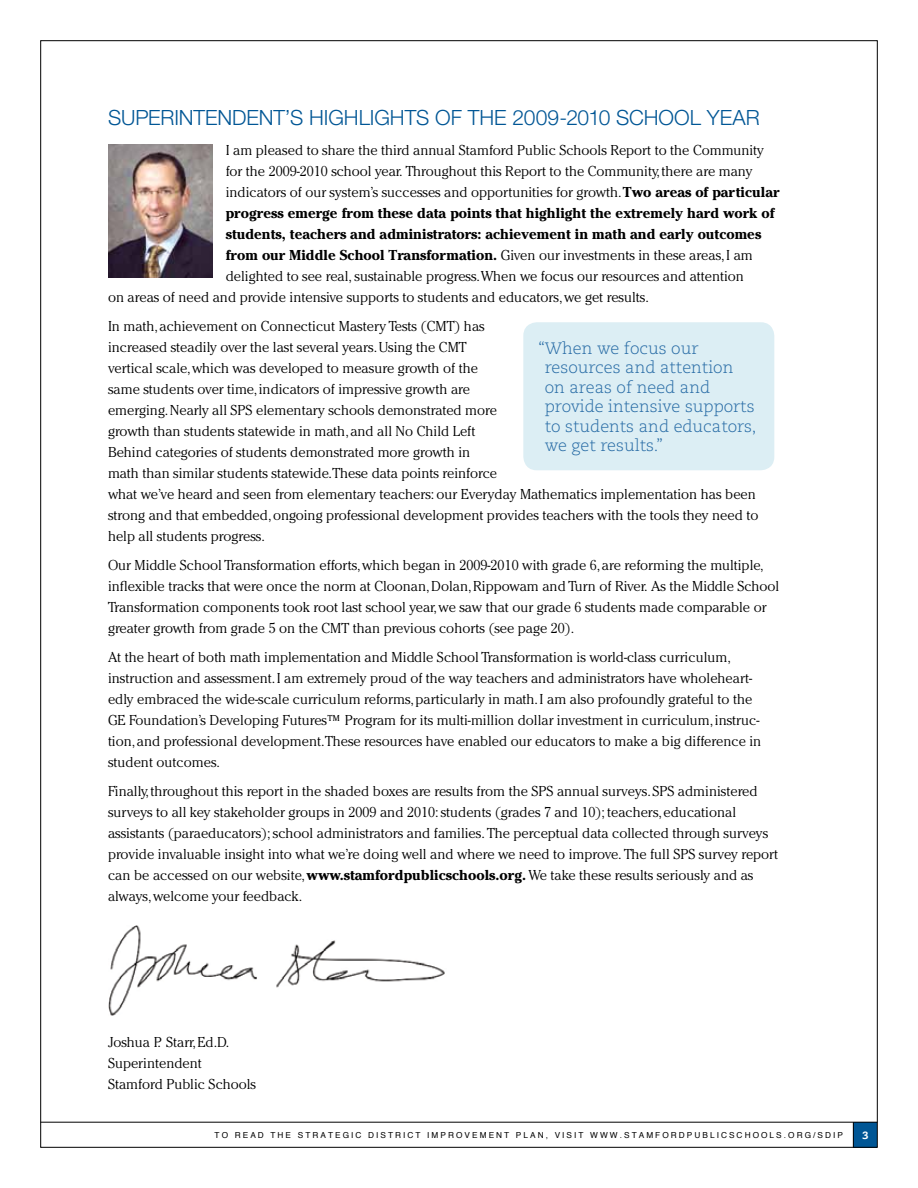
<style>
.page{position:relative;width:918px;height:1188px;background:#fff}
.page>*{position:absolute;margin:0;border:0;box-sizing:border-box;transform-origin:0 0}
.t1{font:300 21px "Helvetica Neue";letter-spacing:-.005em;color:#005695}
.t2{font:300 16.5px/19.5px "Caecilia";color:#276ba5}
.t3{font:300 14.25px/21px "Cheltenham";color:#000}
.t4{font:700 14.25px "Cheltenham";color:#000}
.t5{font:800 10.5px "Caecilia";color:#fff}
.t6{font:8.25px "Helvetica";letter-spacing:.25em;color:#000}
.s1{font-weight:700}
.s2{font-style:inherit}
</style>
<div class="page">
<div style="left:854px;top:1122px;width:23px;height:25px;background:#005695"></div>
<svg style="left:853px;top:1123px;width:1px;height:23px"></svg>
<hr style="left:41px;top:1122px;width:836px;height:1px;background:#000">
<img style="left:108px;top:925px;width:337px;height:91px">
<img style="left:108px;top:144px;width:104px;height:133px">
<div style="left:523px;top:322px;width:251px;height:148px;background:#dceef4;border-radius:14px"></div>
<h1 class="t1" style="left:108px;top:104px;width:653px">SUPERINTENDENT’S HIGHLIGHTS OF THE 2009-2010 SCHOOL YEAR</h1>
<p class="t3" style="left:226px;top:139px;width:540px">I am pleased to share the third annual Stamford Public Schools Report to the Community</p>
<p class="t3" style="left:226px;top:160px;width:528px">for the 2009-2010 school year. Throughout this Report to the Community, there are many</p>
<p class="t3" style="left:226px;top:181px;width:555px">indicators of our system’s successes and opportunities for growth. <span class="s1">Two areas of particular</span></p>
<p class="t4" style="left:226px;top:204px;width:550px">progress emerge from these data points that highlight the extremely hard work of</p>
<p class="t4" style="left:226px;top:225px;width:537px">students, teachers and administrators: achievement in math and early outcomes</p>
<p class="t3" style="left:226px;top:244px;width:529px"><span class="s1">from our Middle School Transformation.</span> Given our investments in these areas, I am</p>
<p class="t3" style="left:226px;top:265px;width:520px">delighted to see real, sustainable progress.When we focus our resources and attention</p>
<p class="t3" style="left:108px;top:286px;width:542px">on areas of need and provide intensive supports to students and educators, we get results.</p>
<p class="t3" style="left:108px;top:315px;width:652px">In math, achievement on Connecticut Mastery Tests (CMT) has<br>increased steadily over the last several years. Using the CMT<br>vertical scale, which was developed to measure growth of the<br>same students over time, indicators of impressive growth are<br>emerging. Nearly all SPS elementary schools demonstrated more<br>growth than students statewide in math, and all No Child Left<br>Behind categories of students demonstrated more growth in<br>math than similar students statewide.These data points reinforce<br>what we’ve heard and seen from elementary teachers: our Everyday Mathematics implementation has been strong and that embedded, ongoing professional development provides teachers with the tools they need to help all students progress.</p>
<p class="t3" style="left:108px;top:554px;width:673px">Our Middle School Transformation efforts, which began in 2009-2010 with grade 6, are reforming the multiple, inflexible tracks that were once the norm at Cloonan, Dolan, Rippowam and Turn of River. As the Middle School Transformation components took root last school year, we saw that our grade 6 students made comparable or greater growth from grade 5 on the CMT than previous cohorts (see page 20).</p>
<p class="t3" style="left:108px;top:646px;width:655px">At the heart of both math implementation and Middle School Transformation is world-class curriculum, instruction and assessment. I am extremely proud of the way teachers and administrators have wholeheart&shy;edly embraced the wide-scale curriculum reforms, particularly in math. I am also profoundly grateful to the GE Foundation’s Developing Futures™ Program for its multi-million dollar investment in curriculum, instruc&shy;tion, and professional development.These resources have enabled our educators to make a big difference in student outcomes.</p>
<p class="t3" style="left:108px;top:781px;width:672px">Finally, throughout this report in the shaded boxes are results from the SPS annual surveys. SPS administered surveys to all key stakeholder groups in 2009 and 2010: students (grades 7 and 10); teachers, educational assistants (paraeducators); school administrators and families. The perceptual data collected through surveys provide invaluable insight into what we’re doing well and where we need to improve. The full SPS survey report can be accessed on our website, <span class="s1">www.stamfordpublicschools.org.</span> We take these results seriously and as always, welcome your feedback.</p>
<p class="t2" style="left:545px;top:339px;width:213px;text-indent:-6px">“When we focus our resources and attention on areas of need and provide intensive supports to students and educators, we get results.”</p>
<p class="t3" style="left:108px;top:1031px;width:150px">Joshua P. Starr, Ed.D.<br>Superintendent<br>Stamford Public Schools</p>
<p class="t6" style="left:215px;top:1128px;width:630px">TO READ THE <span class="s2">STRATEGIC DISTRICT I MPROVEMENT P LAN</span>, VISIT WWW.STAMFORDPUBLICSCHOOLS.ORG/SDIP</p>
<p class="t5" style="left:862px;top:1128px;width:8px">3</p>
</div>
